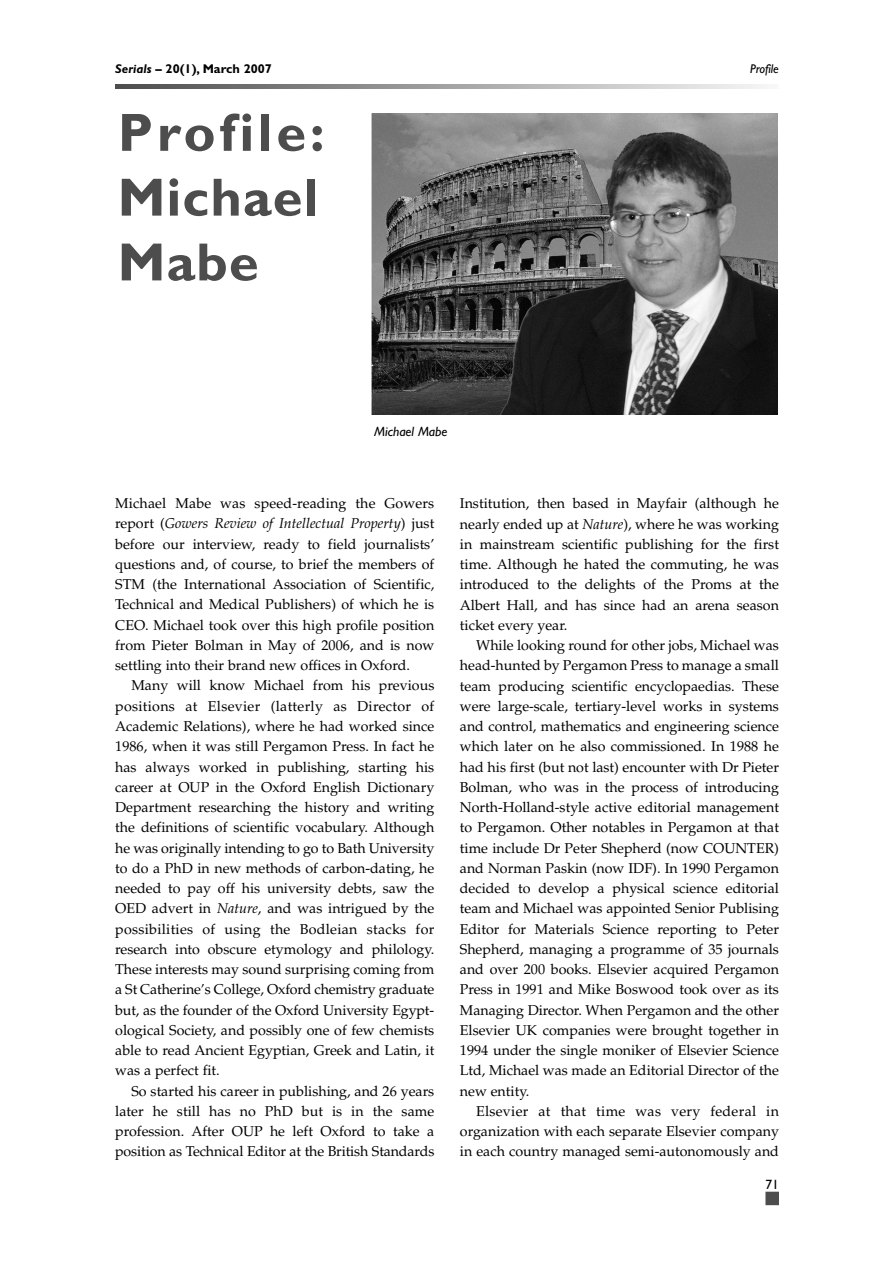
<style>
.page{position:relative;width:893px;height:1263px;background:#fff}
.page>*{position:absolute;margin:0;border:0;box-sizing:border-box;transform-origin:0 0}
.t1{font:700 54px/64.8px "Gill Sans";letter-spacing:.02em;color:#4d4d4d;text-align:justify}
.t2{font:14.25px/20.2px "Palatino";color:#000;text-align:justify}
.t3{font:italic 13.5px "Gill Sans";letter-spacing:-.005em;color:#000}
.t4{font:13.5px "Gill Sans";color:#000}
.t5{font:700 12.75px "Gill Sans";color:#000}
.t6{font:italic 12.75px "Gill Sans";color:#000}
.s1{font-style:italic}
</style>
<div class="page">
<svg style="left:115px;top:85px;width:650px;height:3px;background:#a0a0a0"></svg>
<div style="left:765px;top:1192px;width:14px;height:13px;background:#4d4d4d"></div>
<img style="left:371px;top:113px;width:406px;height:302px">
<p class="t5" style="left:115px;top:64px;width:158px"><span class="s1">Serials</span> – 20(1), March 2007</p>
<p class="t6" style="left:750px;top:64px;width:30px">Profile</p>
<h1 class="t1" style="left:118px;top:105px;width:208px">Profile:<br>Michael Mabe</h1>
<p class="t3" style="left:374px;top:426px;width:75px">Michael Mabe</p>
<p class="t2" style="left:115px;top:495px;width:320px">Michael Mabe was speed-reading the Gowers report (<span class="s1">Gowers Review of Intellectual Property</span>) just before our interview, ready to field journalists’ questions and, of course, to brief the members of STM (the International Association of Scientific, Technical and Medical Publishers) of which he is CEO. Michael took over this high profile position from Pieter Bolman in May of 2006, and is now settling into their brand new offices in Oxford.</p>
<p class="t2" style="left:115px;top:677px;width:320px;text-indent:16px">Many will know Michael from his previous positions at Elsevier (latterly as Director of Academic Relations), where he had worked since 1986, when it was still Pergamon Press. In fact he has always worked in publishing, starting his career at OUP in the Oxford English Dictionary Department researching the history and writing the definitions of scientific vocabulary. Although he was originally intending to go to Bath University to do a PhD in new methods of carbon-dating, he needed to pay off his university debts, saw the OED advert in <span class="s1">Nature</span>, and was intrigued by the possibilities of using the Bodleian stacks for research into obscure etymology and philology.<br>These interests may sound surprising coming from a St Catherine’s College, Oxford chemistry graduate but, as the founder of the Oxford University Egypt&shy;ological Society, and possibly one of few chemists able to read Ancient Egyptian, Greek and Latin, it was a perfect fit.</p>
<p class="t2" style="left:115px;top:1082px;width:320px;text-indent:16px">So started his career in publishing, and 26 years later he still has no PhD but is in the same profession. After OUP he left Oxford to take a position as Technical Editor at the British Standards</p>
<p class="t2" style="left:460px;top:495px;width:320px">Institution, then based in Mayfair (although he nearly ended up at <span class="s1">Nature</span>), where he was working in mainstream scientific publishing for the first time. Although he hated the commuting, he was introduced to the delights of the Proms at the Albert Hall, and has since had an arena season ticket every year.</p>
<p class="t2" style="left:460px;top:637px;width:320px;text-indent:16px">While looking round for other jobs, Michael was head-hunted by Pergamon Press to manage a small team producing scientific encyclopaedias. These were large-scale, tertiary-level works in systems and control, mathematics and engineering science which later on he also commissioned. In 1988 he had his first (but not last) encounter with Dr Pieter Bolman, who was in the process of introducing North-Holland-style active editorial management to Pergamon. Other notables in Pergamon at that time include Dr Peter Shepherd (now COUNTER) and Norman Paskin (now IDF). In 1990 Pergamon decided to develop a physical science editorial team and Michael was appointed Senior Publising Editor for Materials Science reporting to Peter Shepherd, managing a programme of 35 journals and over 200 books. Elsevier acquired Pergamon Press in 1991 and Mike Boswood took over as its Managing Director. When Pergamon and the other Elsevier UK companies were brought together in 1994 under the single moniker of Elsevier Science Ltd, Michael was made an Editorial Director of the new entity.</p>
<p class="t2" style="left:460px;top:1103px;width:320px;text-indent:16px">Elsevier at that time was very federal in organization with each separate Elsevier company in each country managed semi-autonomously and</p>
<p class="t4" style="left:765px;top:1179px;width:15px">71</p>
</div>
